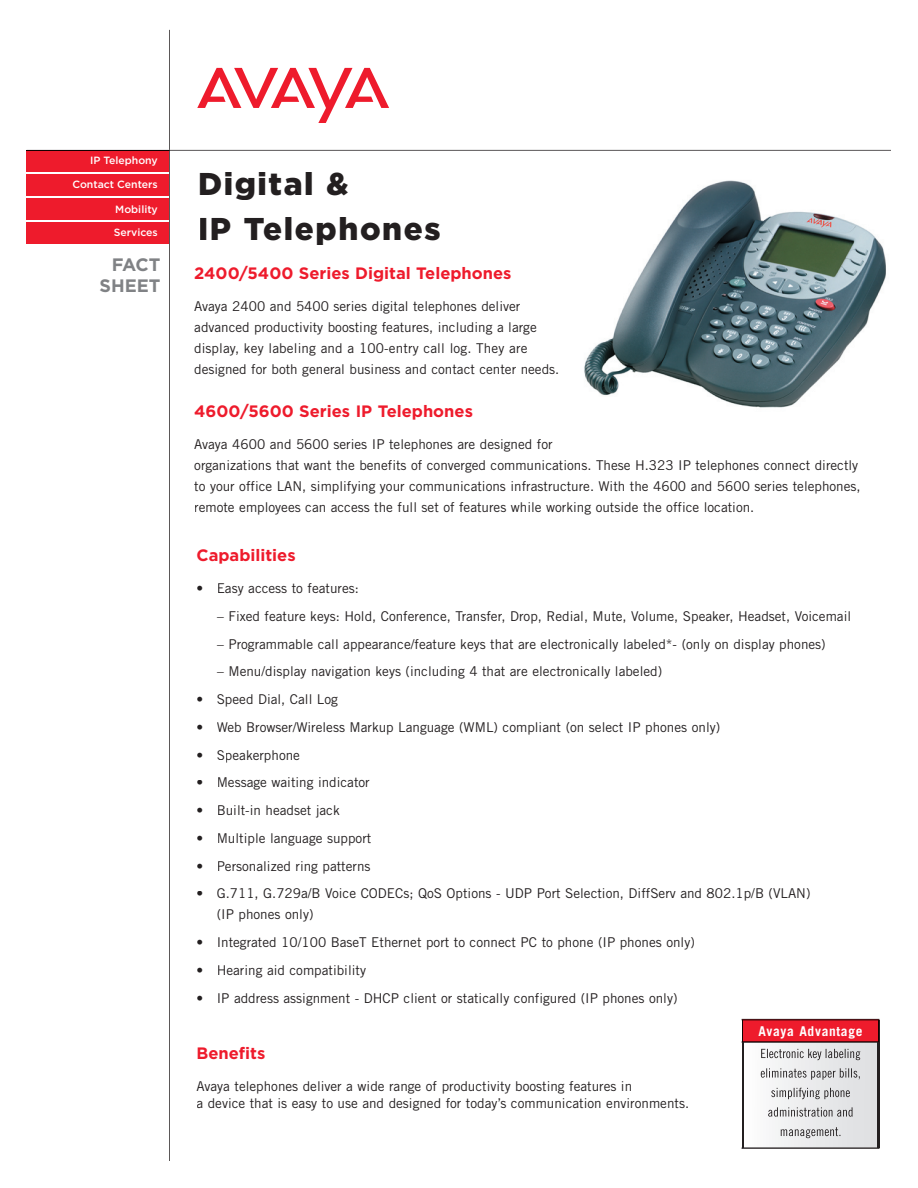
<style>
.page{position:relative;width:918px;height:1188px;background:#fff}
.page>*{position:absolute;margin:0;border:0;box-sizing:border-box;transform-origin:0 0}
.t1{font:900 31.5px/45px "Gotham";letter-spacing:.05em;color:#231f20}
.t2{font:700 18px/21px "Gotham";color:#808285;text-align:right}
.t3{font:700 16.5px "Gotham";color:#ee1b2c}
.t4{font:13.5px/21px "Trade Gothic";color:#231f20}
.t5{font:700 13.5px "Trade Gothic";letter-spacing:.05em;color:#fff}
.t6{font:500 10.5px/23.1px "Gotham";color:#fff}
</style>
<div class="page">
<svg style="left:197px;top:68px;width:192px;height:55px"></svg>
<div style="left:27px;top:150px;width:142px;height:22px;background:#ee1b2c"></div>
<div style="left:27px;top:174px;width:142px;height:22px;background:#ee1b2c"></div>
<div style="left:27px;top:198px;width:142px;height:22px;background:#ee1b2c"></div>
<div style="left:27px;top:222px;width:142px;height:22px;background:#ee1b2c"></div>
<hr style="left:169px;top:30px;width:1px;height:120px;background:#231f20">
<hr style="left:169px;top:151px;width:1px;height:1010px;background:#231f20">
<svg style="left:27px;top:150px;width:864px;height:1px"></svg>
<img style="left:584px;top:180px;width:302px;height:228px">
<svg style="left:742px;top:1019px;width:138px;height:130px"></svg>
<img style="left:761px;top:1049px;width:100px;height:11px">
<img style="left:761px;top:1068px;width:100px;height:12px">
<img style="left:771px;top:1088px;width:79px;height:11px">
<img style="left:768px;top:1107px;width:86px;height:10px">
<img style="left:781px;top:1127px;width:59px;height:11px">
<p class="t6" style="left:90px;top:149px;width:69px">IP Telephony</p>
<p class="t6" style="left:72px;top:173px;width:87px">Contact Centers</p>
<p class="t6" style="left:114px;top:197px;width:46px">Mobility<br>Services</p>
<h1 class="t1" style="left:198px;top:160px;width:244px">Digital &amp;<br>IP Telephones</h1>
<h2 class="t2" style="left:100px;top:254px;width:62px">FACT<br>SHEET</h2>
<p class="t3" style="left:194px;top:264px;width:319px">2400/5400 Series Digital Telephones</p>
<p class="t4" style="left:194px;top:296px;width:367px">Avaya 2400 and 5400 series digital telephones deliver advanced productivity boosting features, including a large display, key labeling and a 100-entry call log. They are designed for both general business and contact center needs.</p>
<p class="t3" style="left:194px;top:402px;width:280px">4600/5600 Series IP Telephones</p>
<p class="t4" style="left:194px;top:434px;width:668px">Avaya 4600 and 5600 series IP telephones are designed for<br>organizations that want the benefits of converged communications. These H.323 IP telephones connect directly to your office LAN, simplifying your communications infrastructure. With the 4600 and 5600 series telephones, remote employees can access the full set of features while working outside the office location.</p>
<p class="t3" style="left:196px;top:546px;width:101px">Capabilities</p>
<p class="t4" style="left:196px;top:578px;width:164px">• Easy access to features:</p>
<p class="t4" style="left:217px;top:605px;width:636px">– Fixed feature keys: Hold, Conference, Transfer, Drop, Redial, Mute, Volume, Speaker, Headset, Voicemail</p>
<p class="t4" style="left:217px;top:633px;width:610px">– Programmable call appearance/feature keys that are electronically labeled*- (only on display phones)</p>
<p class="t4" style="left:217px;top:661px;width:447px">– Menu/display navigation keys (including 4 that are electronically labeled)</p>
<p class="t4" style="left:196px;top:689px;width:143px">• Speed Dial, Call Log</p>
<p class="t4" style="left:196px;top:716px;width:525px">• Web Browser/Wireless Markup Language (WML) compliant (on select IP phones only)</p>
<p class="t4" style="left:197px;top:744px;width:105px">• Speakerphone</p>
<p class="t4" style="left:197px;top:772px;width:175px">• Message waiting indicator</p>
<p class="t4" style="left:197px;top:800px;width:145px">• Built-in headset jack</p>
<p class="t4" style="left:197px;top:827px;width:176px">• Multiple language support</p>
<p class="t4" style="left:197px;top:855px;width:176px">• Personalized ring patterns</p>
<p class="t4" style="left:217px;top:883px;width:595px;text-indent:-20px">• G.711, G.729a/B Voice CODECs; QoS Options - UDP Port Selection, DiffServ and 802.1p/B (VLAN) (IP phones only)</p>
<p class="t4" style="left:196px;top:932px;width:500px">• Integrated 10/100 BaseT Ethernet port to connect PC to phone (IP phones only)</p>
<p class="t4" style="left:196px;top:959px;width:171px">• Hearing aid compatibility</p>
<p class="t4" style="left:196px;top:987px;width:483px">• IP address assignment - DHCP client or statically configured (IP phones only)</p>
<p class="t3" style="left:196px;top:1043px;width:70px">Benefits</p>
<p class="t4" style="left:196px;top:1078px;width:494px;line-height:16.5px">Avaya telephones deliver a wide range of productivity boosting features in<br>a device that is easy to use and designed for today’s communication environments.</p>
<p class="t5" style="left:758px;top:1023px;width:106px">Avaya Advantage</p>
</div>
